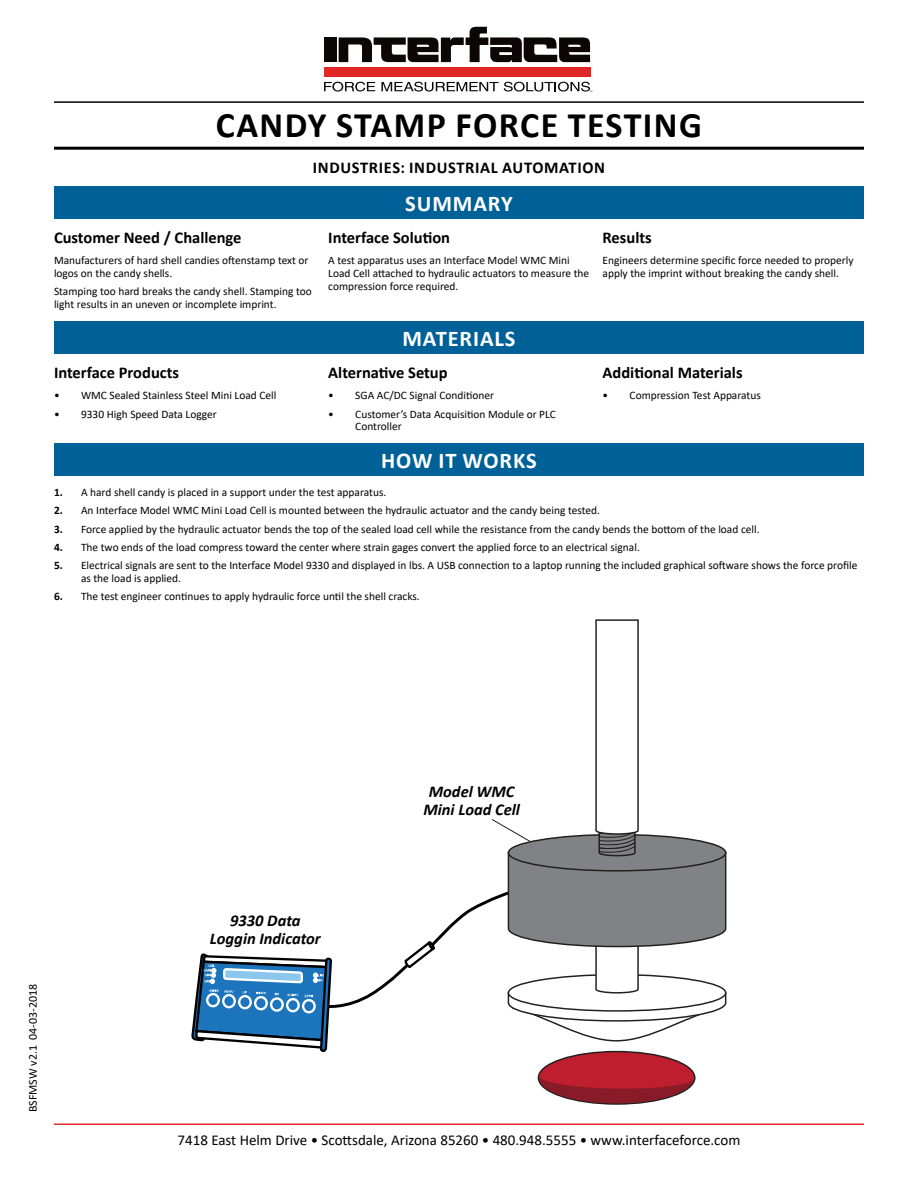
<style>
.page{position:relative;width:918px;height:1188px;background:#fff}
.page>*{position:absolute;margin:0;border:0;box-sizing:border-box;transform-origin:0 0}
.t1{font:700 36px "Calibri";letter-spacing:.04em;color:#000}
.t2{font:700 22.5px "Calibri";letter-spacing:.04em;color:#fff}
.t3{font:700 16.5px "Calibri";color:#000}
.t4{font:italic 700 16.5px/18px "Calibri";color:#000;text-align:center}
.t5{font:700 16.5px "Calibri";letter-spacing:.04em;color:#000}
.t6{font:15px "Calibri";color:#000}
.t7{font:12px "Calibri";color:#000}
.t8{font:11.4px/12.9px "Calibri";color:#000}
.t9{font:4.2px "Courier New";color:#000}
.s1{font-weight:700}
</style>
<div class="page">
<hr style="left:54px;top:1124px;width:810px;height:1px;background:#de2b26">
<div style="left:324px;top:67px;width:266px;height:10px;background:#e12726"></div>
<div style="left:324px;top:37px;width:13px;height:25px;background:#0c0607"></div>
<svg style="left:339px;top:27px;width:251px;height:35px"></svg>
<svg style="left:324px;top:82px;width:51px;height:10px"></svg>
<svg style="left:381px;top:82px;width:117px;height:10px"></svg>
<svg style="left:504px;top:82px;width:86px;height:10px"></svg>
<hr style="left:54px;top:101px;width:810px;height:2px;background:#000">
<svg style="left:191px;top:619px;width:536px;height:486px"></svg>
<div style="left:54px;top:186px;width:810px;height:33px;background:#006198"></div>
<div style="left:54px;top:321px;width:810px;height:32px;background:#006198"></div>
<div style="left:54px;top:444px;width:810px;height:32px;background:#006198"></div>
<hr style="left:54px;top:147px;width:810px;height:3px;background:#000">
<p class="t9" style="left:590px;top:89px;width:4px">™</p>
<p class="t1" style="left:216px;top:100px;width:488px">CANDY STAMP FORCE TESTING</p>
<p class="t5" style="left:313px;top:156px;width:294px">INDUSTRIES: INDUSTRIAL AUTOMATION</p>
<p class="t2" style="left:405px;top:188px;width:109px">SUMMARY</p>
<p class="t3" style="left:54px;top:226px;width:189px">Customer Need / Challenge</p>
<p class="t3" style="left:328px;top:226px;width:123px">Interface Solution</p>
<p class="t3" style="left:603px;top:226px;width:51px">Results</p>
<p class="t8" style="left:54px;top:253px;width:256px">Manufacturers of hard shell candies oftenstamp text or logos on the candy shells.</p>
<p class="t8" style="left:54px;top:284px;width:259px">Stamping too hard breaks the candy shell. Stamping too light results in an uneven or incomplete imprint.</p>
<p class="t8" style="left:328px;top:253px;width:262px">A test apparatus uses an Interface Model WMC Mini<br>Load Cell attached to hydraulic actuators to measure the compression force required.</p>
<p class="t8" style="left:603px;top:253px;width:253px">Engineers determine specific force needed to properly apply the imprint without breaking the candy shell.</p>
<p class="t2" style="left:402px;top:322px;width:115px">MATERIALS</p>
<p class="t3" style="left:54px;top:360px;width:127px">Interface Products</p>
<p class="t3" style="left:328px;top:360px;width:121px">Alternative Setup</p>
<p class="t3" style="left:603px;top:360px;width:142px">Additional Materials</p>
<p class="t8" style="left:54px;top:389px;width:224px">• WMC Sealed Stainless Steel Mini Load Cell</p>
<p class="t8" style="left:54px;top:407px;width:164px">• 9330 High Speed Data Logger</p>
<p class="t8" style="left:328px;top:389px;width:167px">• SGA AC/DC Signal Conditioner</p>
<p class="t8" style="left:355px;top:407px;width:202px;text-indent:-27px">• Customer’s Data Acquisition Module or PLC<br>Controller</p>
<p class="t8" style="left:603px;top:389px;width:160px">• Compression Test Apparatus</p>
<p class="t2" style="left:381px;top:445px;width:157px">HOW IT WORKS</p>
<p class="t8" style="left:54px;top:485px;width:334px"><span class="s1">1.</span> A hard shell candy is placed in a support under the test apparatus.</p>
<p class="t8" style="left:54px;top:504px;width:548px"><span class="s1">2.</span> An Interface Model WMC Mini Load Cell is mounted between the hydraulic actuator and the candy being tested.</p>
<p class="t8" style="left:54px;top:522px;width:707px"><span class="s1">3.</span> Force applied by the hydraulic actuator bends the top of the sealed load cell while the resistance from the candy bends the bottom of the load cell.</p>
<p class="t8" style="left:54px;top:540px;width:587px"><span class="s1">4.</span> The two ends of the load compress toward the center where strain gages convert the applied force to an electrical signal.</p>
<p class="t8" style="left:81px;top:559px;width:778px;text-indent:-27px"><span class="s1">5.</span> Electrical signals are sent to the Interface Model 9330 and displayed in lbs. A USB connection to a laptop running the included graphical software shows the force profile as the load is applied.</p>
<p class="t8" style="left:54px;top:590px;width:367px"><span class="s1">6.</span> The test engineer continues to apply hydraulic force until the shell cracks.</p>
<p class="t7" style="left:25px;top:1112px;width:130px;rotate:-90deg">BSFMSW v2.1 04-03-2018</p>
<p class="t4" style="left:230px;top:911px;width:72px">9330 Data</p>
<p class="t4" style="left:210px;top:929px;width:112px">Loggin Indicator</p>
<p class="t4" style="left:423px;top:782px;width:98px">Model WMC<br>Mini Load Cell</p>
<h3 class="t6" style="left:178px;top:1129px;width:564px">7418 East Helm Drive • Scottsdale, Arizona 85260 • 480.948.5555 • www.interfaceforce.com</h3>
</div>
